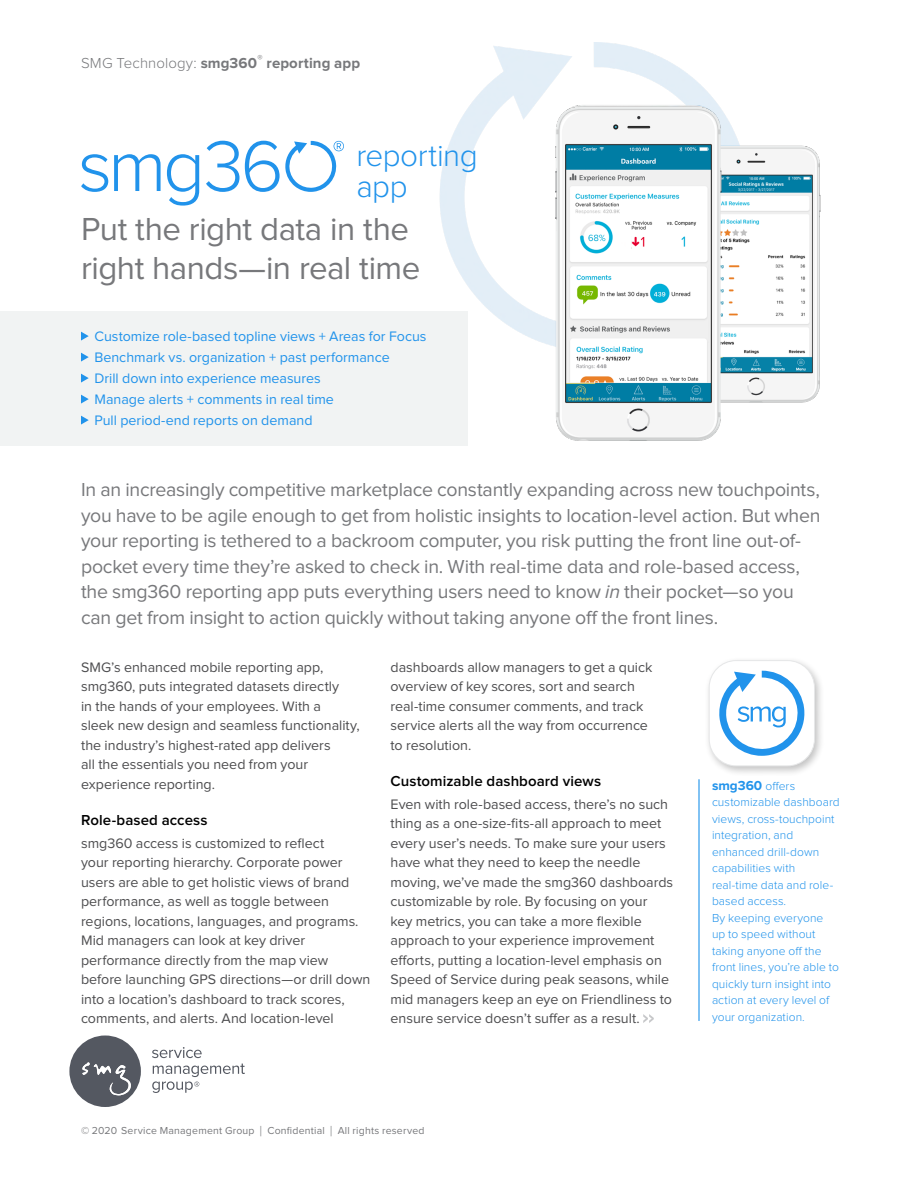
<style>
.page{position:relative;width:918px;height:1188px;background:#fff}
.page>*{position:absolute;margin:0;border:0;box-sizing:border-box;transform-origin:0 0}
.t1{font:33px/39px "Proxima Nova";letter-spacing:-.015em;color:#77787b}
.t2{font:300 31.5px/31.5px "Proxima Nova";letter-spacing:-.015em;color:#2193eb}
.t3{font:19.5px/25.5px "Proxima Nova";letter-spacing:-.01em;color:#77787b}
.t4{font:600 15px "Proxima Nova";letter-spacing:.005em;color:#000}
.t5{font:700 15px "Proxima Nova";letter-spacing:.005em;color:#77787b}
.t6{font:14.25px/19.5px "Proxima Nova";color:#4d4d4f}
.t7{font:14.25px/21px "Proxima Nova";color:#2193eb}
.t8{font:700 13.5px "Proxima Nova";color:#2193eb}
.t9{font:300 12px/16.5px "Proxima Nova";letter-spacing:.005em;color:#2193eb}
.t10{font:10.5px "Proxima Nova";letter-spacing:.02em;color:#77787b}
.s1{font-weight:300}
.s2{font-style:italic}
.s3{font-weight:300;font-size:12px}
.s4{font-size:14.7px}
</style>
<div class="page">
<div style="left:0;top:311px;width:468px;height:135px;background:#f1f3f3"></div>
<svg style="left:81px;top:332px;width:8px;height:9px"></svg>
<svg style="left:81px;top:353px;width:8px;height:9px"></svg>
<svg style="left:81px;top:374px;width:8px;height:9px"></svg>
<svg style="left:81px;top:395px;width:8px;height:9px"></svg>
<svg style="left:81px;top:416px;width:8px;height:9px"></svg>
<div style="left:69px;top:1036px;width:72px;height:71px;background:#545861;border-radius:50%"></div>
<svg style="left:152px;top:1047px;width:50px;height:11px"></svg>
<svg style="left:152px;top:1064px;width:93px;height:29px"></svg>
<svg style="left:82px;top:1062px;width:49px;height:33px"></svg>
<div style="left:704px;top:655px;width:121px;height:121px;background:#000;opacity:.25"></div>
<div style="left:709px;top:661px;width:105px;height:105px;background:#fff;border-radius:27px"></div>
<div style="left:709px;top:660px;width:106px;height:106px;border:1px solid #e6e7e8;border-radius:27px"></div>
<img style="left:439px;top:43px;width:298px;height:301px">
<hr style="left:698px;top:779px;width:2px;height:242px;background:#2193eb">
<svg style="left:643px;top:1014px;width:11px;height:9px"></svg>
<svg style="left:719px;top:671px;width:86px;height:85px"></svg>
<img style="left:734px;top:137px;width:87px;height:266px">
<img style="left:545px;top:96px;width:189px;height:345px">
<svg style="left:81px;top:154px;width:27px;height:38px"></svg>
<svg style="left:114px;top:154px;width:47px;height:37px"></svg>
<svg style="left:167px;top:154px;width:32px;height:52px"></svg>
<svg style="left:206px;top:141px;width:138px;height:51px"></svg>
<p class="t5" style="left:81px;top:56px;width:281px"><span class="s1">SMG Technology:</span> smg360<sup>®</sup> reporting app</p>
<h2 class="t2" style="left:356px;top:141px;width:123px">reporting app</h2>
<h1 class="t1" style="left:81px;top:211px;width:341px">Put the right data in the right hands—in real time</h1>
<p class="t7" style="left:94px;top:326px;width:334px">Customize role-based topline views + Areas for Focus Benchmark vs. organization + past performance<br>Drill down into experience measures<br>Manage alerts + comments in real time<br>Pull period-end reports on demand</p>
<p class="t3" style="left:81px;top:478px;width:741px">In an increasingly competitive marketplace constantly expanding across new touchpoints, you have to be agile enough to get from holistic insights to location-level action. But when your reporting is tethered to a backroom computer, you risk putting the front line out-of&shy;pocket every time they’re asked to check in. With real-time data and role-based access, the smg360 reporting app puts everything users need to know <span class="s2">in</span> their pocket—so you can get from insight to action quickly without taking anyone off the front lines.</p>
<p class="t6" style="left:81px;top:658px;width:280px">SMG’s enhanced mobile reporting app, smg360, puts integrated datasets directly<br>in the hands of your employees. With a<br>sleek new design and seamless functionality, the industry’s highest-rated app delivers<br>all the essentials you need from your experience reporting.</p>
<p class="t4" style="left:81px;top:813px;width:128px">Role-based access</p>
<p class="t6" style="left:81px;top:834px;width:291px">smg360 access is customized to reflect<br>your reporting hierarchy. Corporate power users are able to get holistic views of brand performance, as well as toggle between regions, locations, languages, and programs.<br>Mid managers can look at key driver performance directly from the map view before launching GPS directions—or drill down into a location’s dashboard to track scores, comments, and alerts. And location-level</p>
<p class="t6" style="left:391px;top:658px;width:263px">dashboards allow managers to get a quick overview of key scores, sort and search real-time consumer comments, and track service alerts all the way from occurrence to resolution.</p>
<p class="t4" style="left:391px;top:774px;width:212px">Customizable dashboard views</p>
<p class="t6" style="left:391px;top:795px;width:284px">Even with role-based access, there’s no such thing as a one-size-fits-all approach to meet every user’s needs. To make sure your users have what they need to keep the needle moving, we’ve made the smg360 dashboards customizable by role. By focusing on your<br>key metrics, you can take a more flexible approach to your experience improvement efforts, putting a location-level emphasis on Speed of Service during peak seasons, while mid managers keep an eye on Friendliness to ensure service doesn’t suffer as a result.</p>
<p class="t8" style="left:712px;top:779px;width:85px">smg360 <span class="s3">offers</span></p>
<p class="t9" style="left:712px;top:795px;width:129px">customizable dashboard views, cross-touchpoint integration, and enhanced drill-down capabilities with real-time data and role&shy;based access.<br>By keeping everyone up to speed without taking anyone off the front lines, you’re able to quickly turn insight into action at every level of your organization.</p>
<p class="t10" style="left:81px;top:1126px;width:345px">© 2020 Service Management Group <span class="s4">|</span> Confidential <span class="s4">|</span> All rights reserved</p>
</div>
